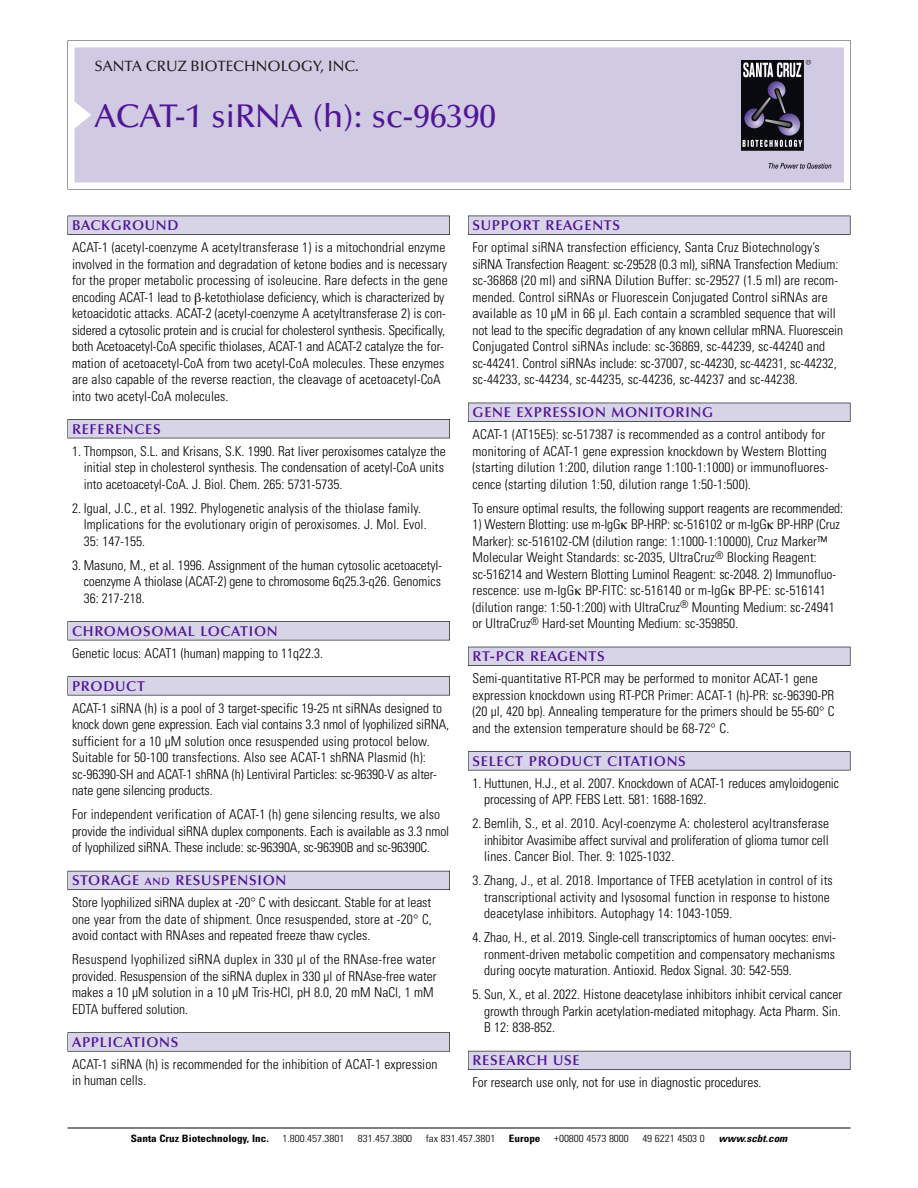
<style>
.page{position:relative;width:918px;height:1188px;background:#fff}
.page>*{position:absolute;margin:0;border:0;box-sizing:border-box;transform-origin:0 0}
.t1{font:500 33px "Optima";color:#511695}
.t2{font:500 15px "Optima";color:#231f20}
.t3{font:600 14.25px "Optima";letter-spacing:.05em;color:#511695}
.t4{font:300 condensed 13.5px/16.5px "Univers";letter-spacing:.005em;color:#000}
.t5{font:300 condensed 10.2px "Univers";color:#000;scale:1.1 1}
.t6{font:700 condensed 10.2px "Univers";color:#000;scale:1.1 1}
.t7{font:italic 700 condensed 10.2px "Univers";color:#000;scale:1.1 1}
.s1{font-size:10.65px}
</style>
<div class="page">
<svg style="left:68px;top:40px;width:783px;height:149px"></svg>
<div style="left:74px;top:47px;width:770px;height:135px;background:#d1cae3"></div>
<img style="left:741px;top:60px;width:90px;height:108px">
<div style="left:68px;top:216px;width:382px;height:19px;background:#535256"></div>
<div style="left:68px;top:216px;width:381px;height:18px;background:#d7d4e8"></div>
<div style="left:68px;top:419px;width:382px;height:19px;background:#515155"></div>
<div style="left:68px;top:420px;width:381px;height:18px;background:#d7d4e8"></div>
<div style="left:68px;top:621px;width:382px;height:19px;background:#545357"></div>
<div style="left:68px;top:622px;width:381px;height:18px;background:#d7d4e8"></div>
<div style="left:68px;top:676px;width:382px;height:19px;background:#575659"></div>
<div style="left:68px;top:677px;width:381px;height:18px;background:#d7d4e8"></div>
<div style="left:68px;top:871px;width:382px;height:19px;background:#595860"></div>
<div style="left:68px;top:871px;width:381px;height:18px;background:#d7d4e8"></div>
<svg style="left:68px;top:1032px;width:382px;height:20px"></svg>
<div style="left:68px;top:1033px;width:381px;height:18px;background:#d7d4e8"></div>
<div style="left:468px;top:216px;width:382px;height:19px;background:#535256"></div>
<div style="left:468px;top:216px;width:382px;height:18px;background:#d7d4e8"></div>
<div style="left:468px;top:403px;width:382px;height:19px;background:#525156"></div>
<div style="left:468px;top:403px;width:382px;height:18px;background:#d7d4e8"></div>
<div style="left:468px;top:647px;width:382px;height:19px;background:#515057"></div>
<div style="left:468px;top:647px;width:382px;height:18px;background:#d7d4e8"></div>
<div style="left:468px;top:751px;width:382px;height:19px;background:#575659"></div>
<div style="left:468px;top:752px;width:382px;height:18px;background:#d7d4e8"></div>
<div style="left:468px;top:1051px;width:382px;height:19px;background:#595860"></div>
<div style="left:468px;top:1051px;width:382px;height:18px;background:#d7d4e8"></div>
<hr style="left:68px;top:1128px;width:782px;height:1px;background:#000">
<p class="t2" style="left:94px;top:60px;width:266px">SANTA CRUZ BIOTECHNOLOGY, INC.</p>
<p class="t1" style="left:94px;top:102px;width:403px">ACAT-1 siRNA (h): sc-96390</p>
<p class="t3" style="left:72px;top:219px;width:108px">BACKGROUND</p>
<p class="t4" style="left:72px;top:240px;width:377px">ACAT-1 (acetyl-coenzyme A acetyltransferase 1) is a mitochondrial enzyme involved in the formation and degradation of ketone bodies and is necessary for the proper metabolic processing of isoleucine. Rare defects in the gene encoding ACAT-1 lead to -ketothiolase deficiency, which is characterized by ketoacidotic attacks. ACAT-2 (acetyl-coenzyme A acetyltransferase 2) is con&shy;sidered a cytosolic protein and is crucial for cholesterol synthesis. Specifically, both Acetoacetyl-CoA specific thiolases, ACAT-1 and ACAT-2 catalyze the for&shy;mation of acetoacetyl-CoA from two acetyl-CoA molecules. These enzymes are also capable of the reverse reaction, the cleavage of acetoacetyl-CoA into two acetyl-CoA molecules.</p>
<p class="t3" style="left:72px;top:423px;width:90px">REFERENCES</p>
<p class="t4" style="left:84px;top:444px;width:364px;text-indent:-12px">1. Thompson, S.L. and Krisans, S.K. 1990. Rat liver peroxisomes catalyze the initial step in cholesterol synthesis. The condensation of acetyl-CoA units into acetoacetyl-CoA. J. Biol. Chem. 265: 5731-5735.</p>
<p class="t4" style="left:84px;top:501px;width:345px;text-indent:-12px">2. Igual, J.C., et al. 1992. Phylogenetic analysis of the thiolase family.<br>Implications for the evolutionary origin of peroxisomes. J. Mol. Evol.<br>35: 147-155.</p>
<p class="t4" style="left:84px;top:558px;width:360px;text-align:justify;text-indent:-12px">3. Masuno, M., et al. 1996. Assignment of the human cytosolic acetoacetyl&shy;coenzyme A thiolase (ACAT-2) gene to chromosome 6q25.3-q26. Genomics 36: 217-218.</p>
<p class="t3" style="left:72px;top:625px;width:207px">CHROMOSOMAL LOCATION</p>
<p class="t4" style="left:72px;top:646px;width:253px">Genetic locus: ACAT1 (human) mapping to 11q22.3.</p>
<p class="t3" style="left:72px;top:680px;width:74px">PRODUCT</p>
<p class="t4" style="left:72px;top:701px;width:379px">ACAT-1 siRNA (h) is a pool of 3 target-specific 19-25 nt siRNAs designed to knock down gene expression. Each vial contains 3.3 nmol of lyophilized siRNA, sufficient for a 10 µM solution once resuspended using protocol below.<br>Suitable for 50-100 transfections. Also see ACAT-1 shRNA Plasmid (h): sc-96390-SH and ACAT-1 shRNA (h) Lentiviral Particles: sc-96390-V as alter&shy;nate gene silencing products.</p>
<p class="t4" style="left:72px;top:808px;width:379px">For independent verification of ACAT-1 (h) gene silencing results, we also provide the individual siRNA duplex components. Each is available as 3.3 nmol of lyophilized siRNA. These include: sc-96390A, sc-96390B and sc-96390C.</p>
<p class="t3" style="left:72px;top:874px;width:216px">STORAGE <span class="s1">AND</span> RESUSPENSION</p>
<p class="t4" style="left:72px;top:896px;width:361px;text-align:justify">Store lyophilized siRNA duplex at -20° C with desiccant. Stable for at least one year from the date of shipment. Once resuspended, store at -20° C, avoid contact with RNAses and repeated freeze thaw cycles.</p>
<p class="t4" style="left:72px;top:953px;width:366px">Resuspend lyophilized siRNA duplex in 330 µl of the RNAse-free water provided. Resuspension of the siRNA duplex in 330 µl of RNAse-free water makes a 10 µM solution in a 10 µM Tris-HCl, pH 8.0, 20 mM NaCl, 1 mM EDTA buffered solution.</p>
<p class="t3" style="left:72px;top:1036px;width:108px">APPLICATIONS</p>
<p class="t4" style="left:72px;top:1057px;width:367px">ACAT-1 siRNA (h) is recommended for the inhibition of ACAT-1 expression in human cells.</p>
<p class="t3" style="left:473px;top:219px;width:149px">SUPPORT REAGENTS</p>
<p class="t4" style="left:473px;top:240px;width:372px">For optimal siRNA transfection efficiency, Santa Cruz Biotechnology’s siRNA Transfection Reagent: sc-29528 (0.3 ml), siRNA Transfection Medium: sc-36868 (20 ml) and siRNA Dilution Buffer: sc-29527 (1.5 ml) are recom&shy;mended. Control siRNAs or Fluorescein Conjugated Control siRNAs are available as 10 µM in 66 µl. Each contain a scrambled sequence that will not lead to the specific degradation of any known cellular mRNA. Fluorescein Conjugated Control siRNAs include: sc-36869, sc-44239, sc-44240 and sc-44241. Control siRNAs include: sc-37007, sc-44230, sc-44231, sc-44232, sc-44233, sc-44234, sc-44235, sc-44236, sc-44237 and sc-44238.</p>
<p class="t3" style="left:473px;top:406px;width:242px">GENE EXPRESSION MONITORING</p>
<p class="t4" style="left:473px;top:427px;width:358px">ACAT-1 (AT15E5): sc-517387 is recommended as a control antibody for monitoring of ACAT-1 gene expression knockdown by Western Blotting (starting dilution 1:200, dilution range 1:100-1:1000) or immunofluores&shy;cence (starting dilution 1:50, dilution range 1:50-1:500).</p>
<p class="t4" style="left:473px;top:501px;width:372px">To ensure optimal results, the following support reagents are recommended:</p>
<p class="t4" style="left:473px;top:517px;width:369px">1) Western Blotting: use m-IgG BP-HRP: sc-516102 or m-IgG BP-HRP (Cruz Marker): sc-516102-CM (dilution range: 1:1000-1:10000), Cruz Marker™ Molecular Weight Standards: sc-2035, UltraCruz<sup>®</sup> Blocking Reagent: sc-516214 and Western Blotting Luminol Reagent: sc-2048. 2) Immunofluo&shy;rescence: use m-IgG BP-FITC: sc-516140 or m-IgG BP-PE: sc-516141 (dilution range: 1:50-1:200) with UltraCruz<sup>®</sup> Mounting Medium: sc-24941 or UltraCruz<sup>®</sup> Hard-set Mounting Medium: sc-359850.</p>
<p class="t3" style="left:473px;top:650px;width:134px">RT-PCR REAGENTS</p>
<p class="t4" style="left:473px;top:672px;width:364px">Semi-quantitative RT-PCR may be performed to monitor ACAT-1 gene expression knockdown using RT-PCR Primer: ACAT-1 (h)-PR: sc-96390-PR (20 µl, 420 bp). Annealing temperature for the primers should be 55-60° C and the extension temperature should be 68-72° C.</p>
<p class="t3" style="left:473px;top:755px;width:215px">SELECT PRODUCT CITATIONS</p>
<p class="t4" style="left:484px;top:776px;width:356px;text-indent:-12px">1. Huttunen, H.J., et al. 2007. Knockdown of ACAT-1 reduces amyloidogenic processing of APP. FEBS Lett. 581: 1688-1692.</p>
<p class="t4" style="left:484px;top:817px;width:346px;text-align:justify;text-indent:-12px">2. Bemlih, S., et al. 2010. Acyl-coenzyme A: cholesterol acyltransferase inhibitor Avasimibe affect survival and proliferation of glioma tumor cell lines. Cancer Biol. Ther. 9: 1025-1032.</p>
<p class="t4" style="left:484px;top:874px;width:350px;text-indent:-12px">3. Zhang, J., et al. 2018. Importance of TFEB acetylation in control of its transcriptional activity and lysosomal function in response to histone deacetylase inhibitors. Autophagy 14: 1043-1059.</p>
<p class="t4" style="left:484px;top:931px;width:353px;text-align:justify;text-indent:-12px">4. Zhao, H., et al. 2019. Single-cell transcriptomics of human oocytes: envi&shy;ronment-driven metabolic competition and compensatory mechanisms during oocyte maturation. Antioxid. Redox Signal. 30: 542-559.</p>
<p class="t4" style="left:484px;top:988px;width:359px;text-align:justify;text-indent:-12px">5. Sun, X., et al. 2022. Histone deacetylase inhibitors inhibit cervical cancer growth through Parkin acetylation-mediated mitophagy. Acta Pharm. Sin.<br>B 12: 838-852.</p>
<p class="t3" style="left:473px;top:1054px;width:109px">RESEARCH USE</p>
<p class="t4" style="left:473px;top:1076px;width:291px">For research use only, not for use in diagnostic procedures.</p>
<p class="t6" style="left:131px;top:1135px;width:127px">Santa Cruz Biotechnology, Inc.</p>
<p class="t5" style="left:282px;top:1135px;width:58px">1.800.457.3801</p>
<p class="t5" style="left:358px;top:1135px;width:51px">831.457.3800</p>
<p class="t5" style="left:426px;top:1135px;width:65px">fax 831.457.3801</p>
<p class="t6" style="left:509px;top:1135px;width:30px">Europe</p>
<p class="t5" style="left:554px;top:1135px;width:69px">+00800 4573 8000</p>
<p class="t5" style="left:642px;top:1135px;width:58px">49 6221 4503 0</p>
<p class="t7" style="left:719px;top:1135px;width:66px">www.scbt.com</p>
</div>
